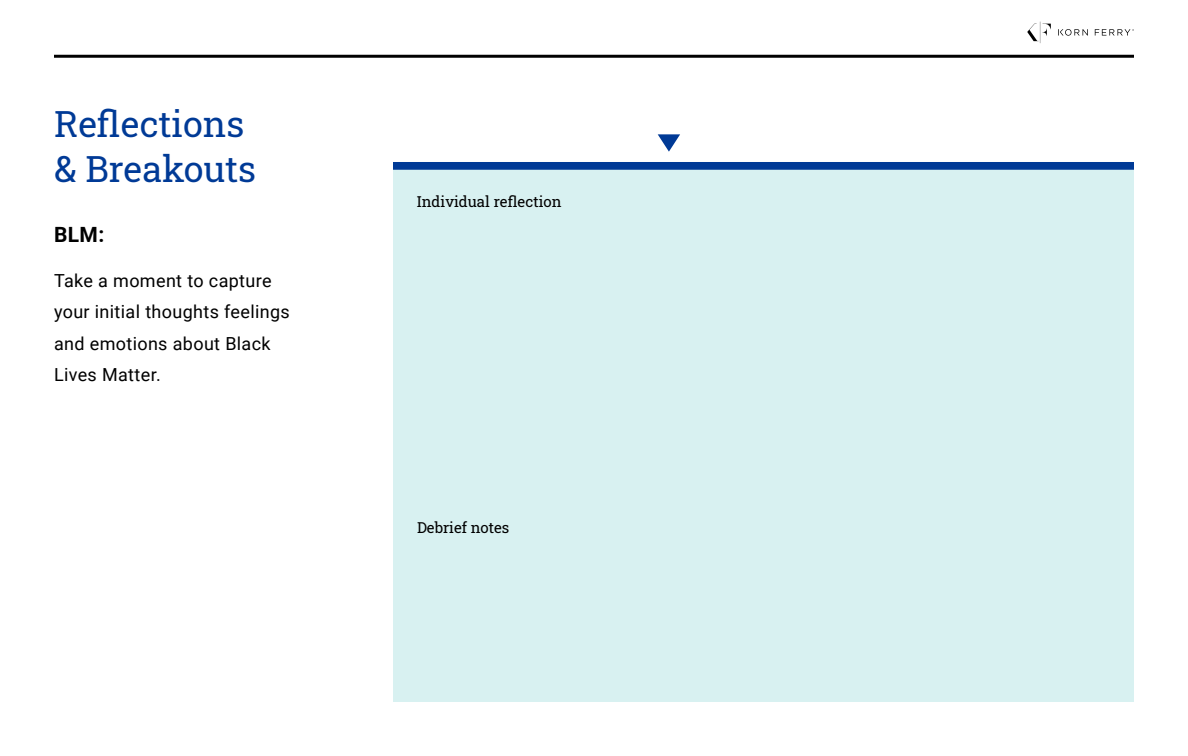
<style>
.page{position:relative;width:1188px;height:756px;background:#fff}
.page>*{position:absolute;margin:0;border:0;box-sizing:border-box;transform-origin:0 0}
.t1{font:36px/45px "Roboto Slab";color:#003a96}
.t2{font:700 21px "Roboto";color:#000}
.t3{font:18px/31.5px "Roboto";letter-spacing:.02em;color:#000}
.t4{font:15px "Roboto Slab";color:#000}
</style>
<div class="page">
<hr style="left:54px;top:55px;width:1080px;height:3px;background:#000">
<svg style="left:1027px;top:22px;width:24px;height:21px"></svg>
<svg style="left:1058px;top:29px;width:76px;height:7px"></svg>
<div style="left:393px;top:166px;width:741px;height:536px;background:#d8f1f1"></div>
<div style="left:393px;top:162px;width:741px;height:7px;background:#003a96"></div>
<svg style="left:658px;top:134px;width:22px;height:18px"></svg>
<h1 class="t1" style="left:54px;top:100px;width:204px">Reflections &amp; Breakouts</h1>
<p class="t2" style="left:54px;top:220px;width:52px">BLM:</p>
<p class="t3" style="left:54px;top:264px;width:237px">Take a moment to capture your initial thoughts feelings and emotions about Black<br>Lives Matter.</p>
<p class="t4" style="left:417px;top:191px;width:146px">Individual reflection</p>
<p class="t4" style="left:417px;top:518px;width:94px">Debrief notes</p>
</div>
